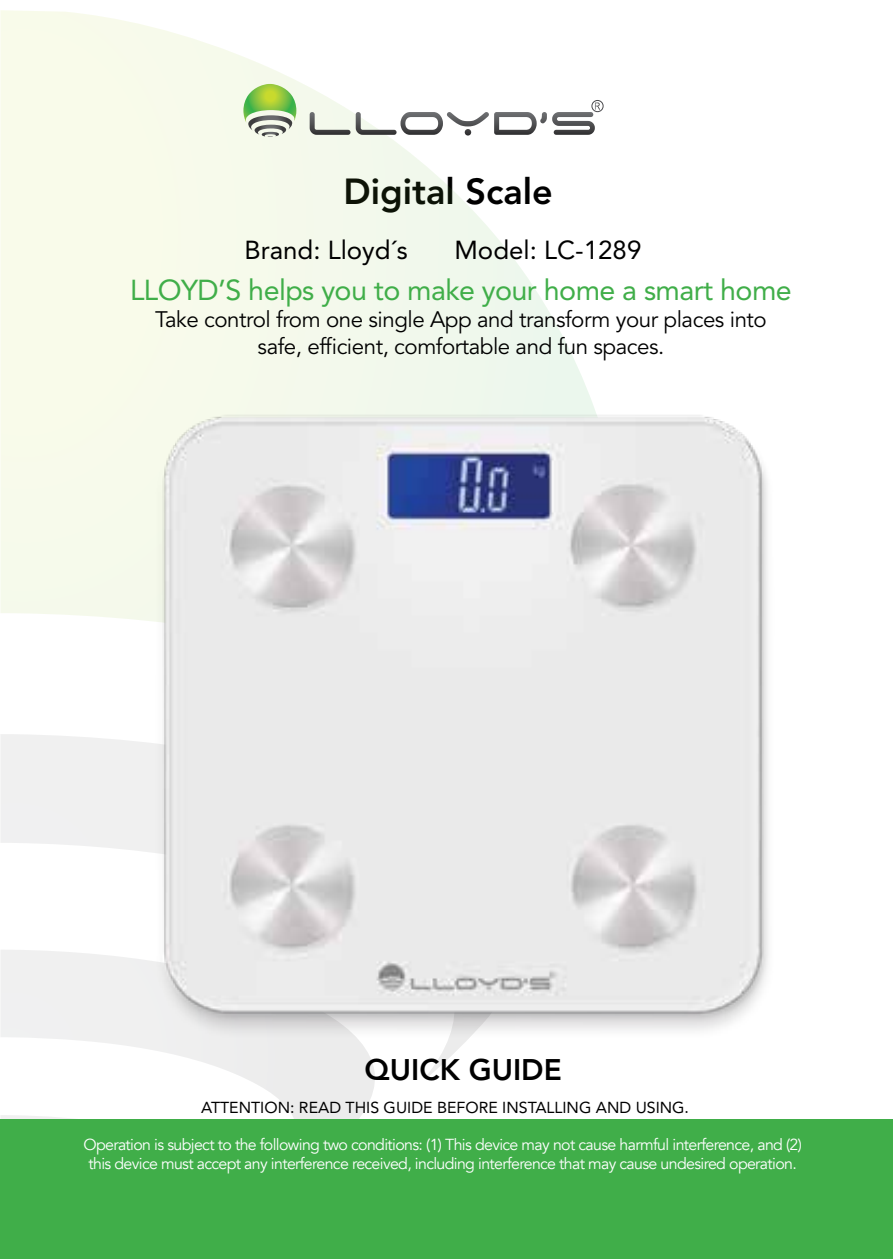
<style>
.page{position:relative;width:893px;height:1259px;background:#fff}
.page>*{position:absolute;margin:0;border:0;box-sizing:border-box;transform-origin:0 0}
.t1{font:800 36px "Avenir LT Std";color:#000}
.t2{font:800 29.7px "Avenir LT Std";color:#000}
.t3{font:28.8px "Avenir LT Std";letter-spacing:-.02em;color:#40ae49}
.t4{font:25.8px "Avenir LT Std";color:#000}
.t5{font:22.2px/26.7px "Avenir LT Std";letter-spacing:-.02em;color:#000;text-align:center}
.t6{font:15.9px/19.2px "Avenir";letter-spacing:-.04em;color:#fff;text-align:center}
.t7{font:15.9px "Avenir";color:#000}
</style>
<div class="page">
<svg style="left:1px;top:1079px;width:374px;height:40px"></svg>
<div style="left:1px;top:950px;width:100px;height:92px;background:#f0f0f0"></div>
<svg style="left:0;top:10px;width:604px;height:837px"></svg>
<div style="left:592px;top:100px;width:11px;height:12px;border:1px solid #4a4a4d;border-radius:50%"></div>
<svg style="left:243px;top:84px;width:53px;height:53px;background:#acca8b"></svg>
<svg style="left:310px;top:112px;width:40px;height:23px"></svg>
<svg style="left:356px;top:102px;width:244px;height:34px"></svg>
<div style="left:0;top:1119px;width:893px;height:140px;background:#40ae49"></div>
<img style="left:101px;top:357px;width:667px;height:722px">
<h1 class="t1" style="left:343px;top:170px;width:211px">Digital Scale</h1>
<h3 class="t4" style="left:244px;top:235px;width:165px">Brand: Lloyd´s</h3>
<h3 class="t4" style="left:454px;top:235px;width:188px">Model: LC-1289</h3>
<h3 class="t3" style="left:130px;top:273px;width:663px">LLOYD’S helps you to make your home a smart home</h3>
<h3 class="t5" style="left:155px;top:306px;width:613px">Take control from one single App and transform your places into safe, efficient, comfortable and fun spaces.</h3>
<h2 class="t2" style="left:365px;top:1051px;width:199px">QUICK GUIDE</h2>
<p class="t7" style="left:201px;top:1095px;width:489px">ATTENTION: READ THIS GUIDE BEFORE INSTALLING AND USING.</p>
<p class="t6" style="left:83px;top:1135px;width:720px">Operation is subject to the following two conditions: (1) This device may not cause harmful interference, and (2) this device must accept any interference received, including interference that may cause undesired operation.</p>
</div>
